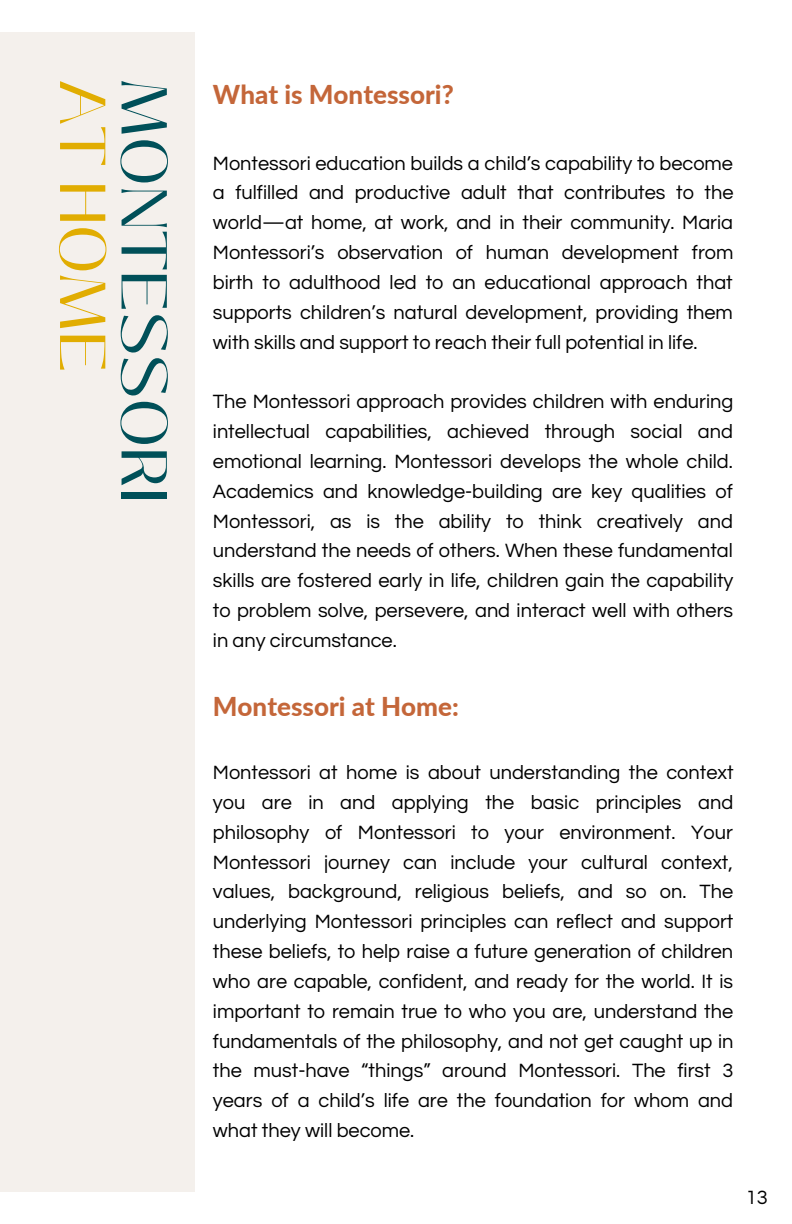
<style>
.page{position:relative;width:792px;height:1224px;background:#fff}
.page>*{position:absolute;margin:0;border:0;box-sizing:border-box;transform-origin:0 0}
.t1{font:64.6px "Black Mango";color:#005059}
.t2{font:64.6px "Black Mango";color:#e1ad01}
.t3{font:800 26px "Lato";color:#c46639}
.t4{font:20px/29.8px "Questrial";color:#000;text-align:justify}
</style>
<div class="page">
<div style="left:0;top:33px;width:195px;height:1159px;background:#f4f0ec"></div>
<h1 class="t2" style="left:131px;top:79px;width:296px;rotate:90deg">AT HOME</h1>
<h1 class="t1" style="left:193px;top:79px;width:425px;rotate:90deg">MONTESSORI</h1>
<h2 class="t3" style="left:213px;top:78px;width:242px">What is Montessori?</h2>
<p class="t4" style="left:213px;top:149px;width:522px">Montessori education builds a child’s capability to become a fulfilled and productive adult that contributes to the world—at home, at work, and in their community. Maria Montessori’s observation of human development from birth to adulthood led to an educational approach that supports children’s natural development, providing them with skills and support to reach their full potential in life.</p>
<p class="t4" style="left:213px;top:387px;width:522px">The Montessori approach provides children with enduring intellectual capabilities, achieved through social and emotional learning. Montessori develops the whole child.<br>Academics and knowledge-building are key qualities of Montessori, as is the ability to think creatively and understand the needs of others. When these fundamental skills are fostered early in life, children gain the capability to problem solve, persevere, and interact well with others in any circumstance.</p>
<h2 class="t3" style="left:213px;top:690px;width:248px">Montessori at Home:</h2>
<p class="t4" style="left:213px;top:758px;width:522px">Montessori at home is about understanding the context you are in and applying the basic principles and philosophy of Montessori to your environment. Your Montessori journey can include your cultural context, values, background, religious beliefs, and so on. The underlying Montessori principles can reflect and support these beliefs, to help raise a future generation of children who are capable, confident, and ready for the world. It is important to remain true to who you are, understand the fundamentals of the philosophy, and not get caught up in the must-have “things” around Montessori. The first 3 years of a child’s life are the foundation for whom and what they will become.</p>
<p class="t4" style="left:746px;top:1183px;width:23px">13</p>
</div>
